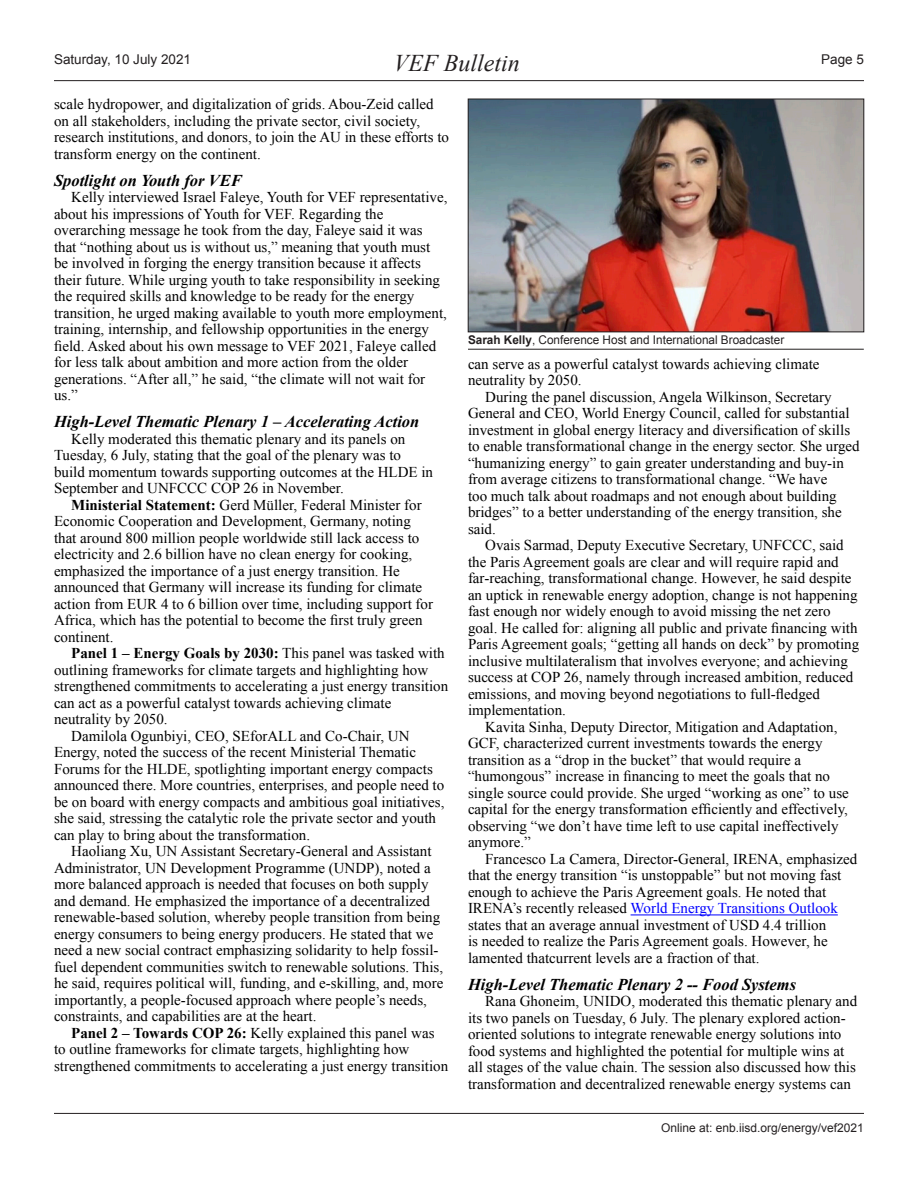
<style>
.page{position:relative;width:918px;height:1188px;background:#fff}
.page>*{position:absolute;margin:0;border:0;box-sizing:border-box;transform-origin:0 0}
.t1{font:italic 24px "Times New Roman";color:#231f20}
.ENB_-_Headline_3{font:italic 700 16.5px "Times New Roman";color:#000}
.ENB_-_Body{font:15px/16.5px "Times New Roman";color:#000}
.t2{font:13.5px "Arial";color:#231f20}
.t3{font:12px "Arial";color:#231f20}
.s1{font-weight:700}
.s2{color:#00f}
</style>
<div class="page">
<hr style="left:54px;top:80px;width:810px;height:1px;background:#231f20">
<hr style="left:54px;top:1113px;width:810px;height:1px;background:#231f20">
<hr style="left:631px;top:915px;width:207px;height:1px;background:#00f">
<img style="left:470px;top:101px;width:392px;height:229px">
<div style="left:468px;top:99px;width:396px;height:233px;border:1px solid #231f20"></div>
<hr style="left:468px;top:349px;width:396px;height:1px;background:#231f20">
<p class="t2" style="left:54px;top:50px;width:139px">Saturday, 10 July 2021</p>
<p class="t2" style="left:821px;top:50px;width:44px">Page 5</p>
<p class="ENB_-_Body" style="left:54px;top:96px;width:397px">scale hydropower, and digitalization of grids. Abou-Zeid called on all stakeholders, including the private sector, civil society, research institutions, and donors, to join the AU in these efforts to transform energy on the continent.</p>
<p class="ENB_-_Headline_3" style="left:54px;top:169px;width:189px">Spotlight on Youth for VEF</p>
<p class="ENB_-_Body" style="left:54px;top:189px;width:395px;text-indent:17px">Kelly interviewed Israel Faleye, Youth for VEF representative, about his impressions of Youth for VEF. Regarding the overarching message he took from the day, Faleye said it was that “nothing about us is without us,” meaning that youth must be involved in forging the energy transition because it affects their future. While urging youth to take responsibility in seeking the required skills and knowledge to be ready for the energy transition, he urged making available to youth more employment, training, internship, and fellowship opportunities in the energy field. Asked about his own message to VEF 2021, Faleye called for less talk about ambition and more action from the older generations. “After all,” he said, “the climate will not wait for us.”</p>
<p class="ENB_-_Headline_3" style="left:54px;top:410px;width:367px">High-Level Thematic Plenary 1 – Accelerating Action</p>
<p class="ENB_-_Body" style="left:54px;top:430px;width:381px;text-indent:17px">Kelly moderated this thematic plenary and its panels on Tuesday, 6 July, stating that the goal of the plenary was to build momentum towards supporting outcomes at the HLDE in September and UNFCCC COP 26 in November.</p>
<p class="ENB_-_Body" style="left:54px;top:496px;width:381px;text-indent:17px"><span class="s1">Ministerial Statement:</span> Gerd Müller, Federal Minister for Economic Cooperation and Development, Germany, noting that around 800 million people worldwide still lack access to electricity and 2.6 billion have no clean energy for cooking, emphasized the importance of a just energy transition. He announced that Germany will increase its funding for climate action from EUR 4 to 6 billion over time, including support for Africa, which has the potential to become the first truly green continent.</p>
<p class="ENB_-_Body" style="left:54px;top:645px;width:396px;text-indent:17px"><span class="s1">Panel 1 – Energy Goals by 2030:</span> This panel was tasked with outlining frameworks for climate targets and highlighting how strengthened commitments to accelerating a just energy transition can act as a powerful catalyst towards achieving climate neutrality by 2050.</p>
<p class="ENB_-_Body" style="left:54px;top:727px;width:392px;text-indent:17px">Damilola Ogunbiyi, CEO, SEforALL and Co-Chair, UN Energy, noted the success of the recent Ministerial Thematic Forums for the HLDE, spotlighting important energy compacts announced there. More countries, enterprises, and people need to be on board with energy compacts and ambitious goal initiatives, she said, stressing the catalytic role the private sector and youth can play to bring about the transformation.</p>
<p class="ENB_-_Body" style="left:54px;top:843px;width:391px;text-indent:17px">Haoliang Xu, UN Assistant Secretary-General and Assistant Administrator, UN Development Programme (UNDP), noted a more balanced approach is needed that focuses on both supply and demand. He emphasized the importance of a decentralized renewable-based solution, whereby people transition from being energy consumers to being energy producers. He stated that we need a new social contract emphasizing solidarity to help fossil&shy;fuel dependent communities switch to renewable solutions. This, he said, requires political will, funding, and e-skilling, and, more importantly, a people-focused approach where people’s needs, constraints, and capabilities are at the heart.</p>
<p class="ENB_-_Body" style="left:54px;top:1024px;width:396px;text-indent:17px"><span class="s1">Panel 2 – Towards COP 26:</span> Kelly explained this panel was to outline frameworks for climate targets, highlighting how strengthened commitments to accelerating a just energy transition</p>
<h1 class="t1" style="left:394px;top:46px;width:127px">VEF Bulletin</h1>
<p class="t3" style="left:468px;top:332px;width:318px"><span class="s1">Sarah Kelly</span>, Conference Host and International Broadcaster</p>
<p class="ENB_-_Body" style="left:468px;top:355px;width:353px">can serve as a powerful catalyst towards achieving climate neutrality by 2050.</p>
<p class="ENB_-_Body" style="left:468px;top:388px;width:393px;text-indent:17px">During the panel discussion, Angela Wilkinson, Secretary General and CEO, World Energy Council, called for substantial investment in global energy literacy and diversification of skills to enable transformational change in the energy sector. She urged “humanizing energy” to gain greater understanding and buy-in from average citizens to transformational change. “We have<br>too much talk about roadmaps and not enough about building bridges” to a better understanding of the energy transition, she said.</p>
<p class="ENB_-_Body" style="left:468px;top:537px;width:393px;text-indent:17px">Ovais Sarmad, Deputy Executive Secretary, UNFCCC, said the Paris Agreement goals are clear and will require rapid and far-reaching, transformational change. However, he said despite an uptick in renewable energy adoption, change is not happening fast enough nor widely enough to avoid missing the net zero goal. He called for: aligning all public and private financing with Paris Agreement goals; “getting all hands on deck” by promoting inclusive multilateralism that involves everyone; and achieving success at COP 26, namely through increased ambition, reduced emissions, and moving beyond negotiations to full-fledged implementation.</p>
<p class="ENB_-_Body" style="left:468px;top:718px;width:382px;text-indent:17px">Kavita Sinha, Deputy Director, Mitigation and Adaptation, GCF, characterized current investments towards the energy transition as a “drop in the bucket” that would require a “humongous” increase in financing to meet the goals that no single source could provide. She urged “working as one” to use capital for the energy transformation efficiently and effectively, observing “we don’t have time left to use capital ineffectively anymore.”</p>
<p class="ENB_-_Body" style="left:468px;top:850px;width:391px;text-indent:17px">Francesco La Camera, Director-General, IRENA, emphasized that the energy transition “is unstoppable” but not moving fast enough to achieve the Paris Agreement goals. He noted that IRENA’s recently released <span class="s2">World Energy Transitions Outlook </span>states that an average annual investment of USD 4.4 trillion<br>is needed to realize the Paris Agreement goals. However, he lamented thatcurrent levels are a fraction of that.</p>
<p class="ENB_-_Headline_3" style="left:468px;top:973px;width:330px">High-Level Thematic Plenary 2 -- Food Systems</p>
<p class="ENB_-_Body" style="left:468px;top:993px;width:391px;text-indent:17px">Rana Ghoneim, UNIDO, moderated this thematic plenary and its two panels on Tuesday, 6 July. The plenary explored action&shy;oriented solutions to integrate renewable energy solutions into food systems and highlighted the potential for multiple wins at all stages of the value chain. The session also discussed how this transformation and decentralized renewable energy systems can</p>
<p class="t3" style="left:661px;top:1120px;width:204px">Online at: enb.iisd.org/energy/vef2021</p>
</div>
